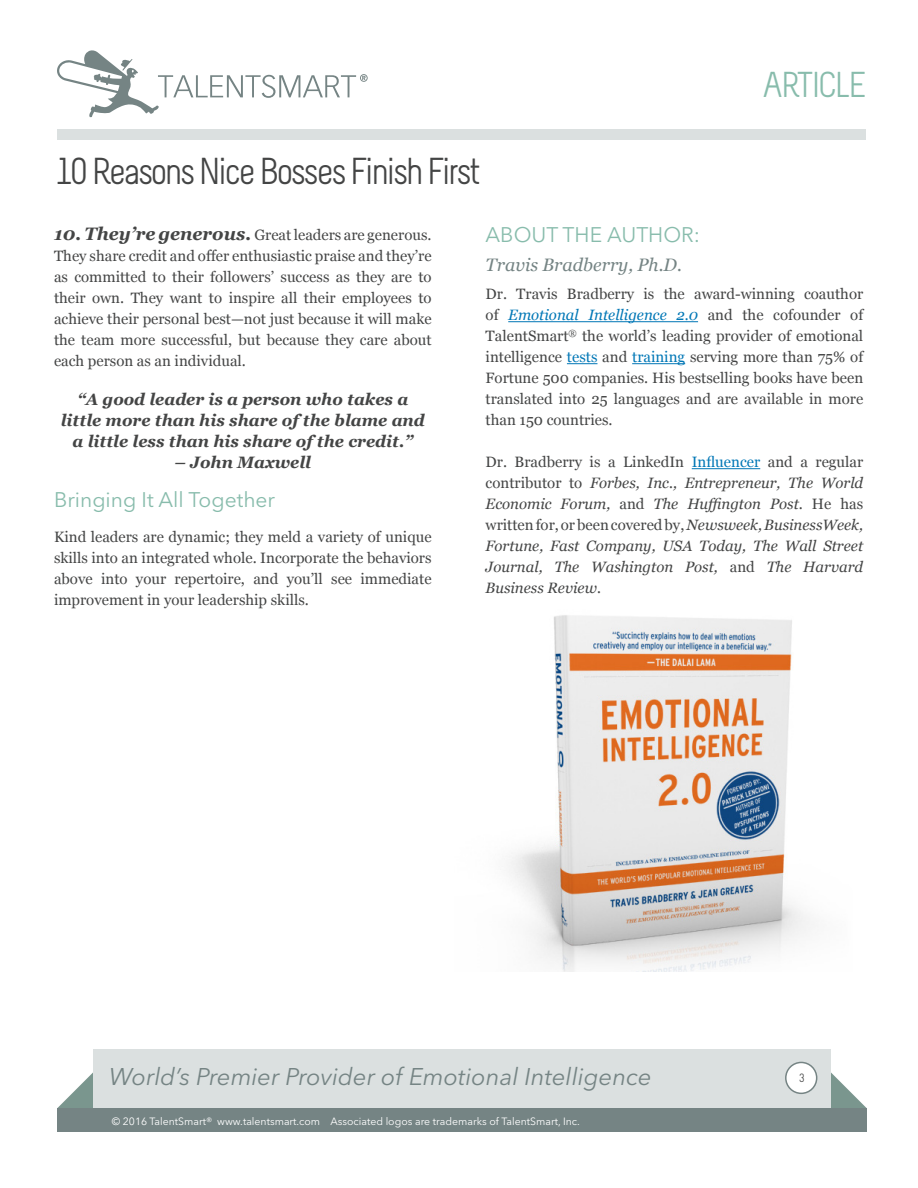
<style>
.page{position:relative;width:918px;height:1188px;background:#fff}
.page>*{position:absolute;margin:0;border:0;box-sizing:border-box;transform-origin:0 0}
.MAIN_HEADING{font:37.5px "Melbourne";letter-spacing:-.05em;color:#444545}
.t1{font:36px "Melbourne";letter-spacing:-.05em;color:#88bcac}
.t2{font:italic 24px "Avenir Next LT Pro";color:#758484}
.SUBHEADING{font:21px "Avenir Next LT Pro";color:#88bcac}
.Small_Callout_Header{font:italic 18px "Georgia";color:#758484}
.SUBHEADING-2{font:italic 700 16.5px/21px "Georgia";color:#444545;text-align:center}
.BODY_COPY{font:15px/21px "Georgia";color:#444545;text-align:justify}
.SUBHEADING-3{font:15px/21px "Georgia";color:#444545;text-align:justify}
.BODY_COPY-2{font:italic 15px/21px "Georgia";color:#444545;text-align:justify}
.Page_Number{font:12px "Melbourne";color:#444545}
.SUBHEADING-4{font:10.5px "Avenir Next LT Pro";color:#fff}
.s1{font-weight:700;font-style:italic;font-size:18px}
.s2{font-style:italic;color:#0077b6}
.s3{color:#0077b6}
.s4{font-style:normal}
.s5{font-style:normal;color:#0077b6}
</style>
<div class="page">
<img style="left:509px;top:615px;width:305px;height:356px">
<div style="left:58px;top:129px;width:808px;height:11px;background:#dbe0e0"></div>
<svg style="left:57px;top:50px;width:311px;height:67px"></svg>
<hr style="left:508px;top:321px;width:190px;height:1px;background:#0077b6">
<hr style="left:567px;top:363px;width:30px;height:1px;background:#0077b6">
<hr style="left:632px;top:363px;width:53px;height:1px;background:#0077b6">
<hr style="left:692px;top:468px;width:68px;height:1px;background:#0077b6">
<div style="left:93px;top:1049px;width:738px;height:75px;background:#dbe0e0"></div>
<svg style="left:57px;top:1072px;width:36px;height:36px"></svg>
<svg style="left:831px;top:1072px;width:36px;height:36px"></svg>
<div style="left:57px;top:1108px;width:810px;height:24px;background:#758484"></div>
<div style="left:786px;top:1062px;width:31px;height:31px;background:#fff;border-radius:50%"></div>
<div style="left:785px;top:1062px;width:32px;height:32px;border:2px solid #758484;border-radius:50%"></div>
<p class="MAIN_HEADING" style="left:56px;top:152px;width:426px">10 Reasons Nice Bosses Finish First</p>
<p class="t1" style="left:762px;top:66px;width:106px">ARTICLE</p>
<p class="SUBHEADING-3" style="left:54px;top:224px;width:379px"><span class="s1">10. They’re generous.</span> Great leaders are generous.<br>They share credit and offer enthusiastic praise and they’re as committed to their followers’ success as they are to their own. They want to inspire all their employees to achieve their personal best—not just because it will make the team more successful, but because they care about each person as an individual.</p>
<p class="SUBHEADING-2" style="left:61px;top:388px;width:366px">“A good leader is a person who takes a little more than his share of the blame and a little less than his share of the credit.”</p>
<p class="SUBHEADING-2" style="left:174px;top:451px;width:138px">– John Maxwell</p>
<p class="SUBHEADING" style="left:54px;top:487px;width:223px">Bringing It All Together</p>
<p class="BODY_COPY" style="left:54px;top:525px;width:379px">Kind leaders are dynamic; they meld a variety of unique skills into an integrated whole. Incorporate the behaviors above into your repertoire, and you’ll see immediate improvement in your leadership skills.</p>
<p class="SUBHEADING" style="left:486px;top:223px;width:216px">ABOUT THE AUTHOR:</p>
<p class="Small_Callout_Header" style="left:486px;top:252px;width:198px">Travis Bradberry, Ph.D.</p>
<p class="BODY_COPY" style="left:486px;top:283px;width:379px">Dr. Travis Bradberry is the award-winning coauthor of <span class="s2">Emotional Intelligence 2.0</span> and the cofounder of TalentSmart<sup>®</sup> the world’s leading provider of emotional intelligence <span class="s3">tests</span> and <span class="s3">training</span> serving more than 75% of Fortune 500 companies. His bestselling books have been translated into 25 languages and are available in more than 150 countries.</p>
<p class="BODY_COPY-2" style="left:486px;top:451px;width:379px"><span class="s4">Dr. Bradberry is a LinkedIn</span> <span class="s5">Influencer</span> <span class="s4">and a regular contributor to</span> Forbes, Inc., Entrepreneur, The World Economic Forum, <span class="s4">and</span> The Huffington Post<span class="s4">. He has written for, or been covered by,</span> Newsweek, BusinessWeek, Fortune, Fast Company, USA Today, The Wall Street Journal, The Washington Post, <span class="s4">and</span> The Harvard Business Review.</p>
<p class="t2" style="left:109px;top:1062px;width:544px">World’s Premier Provider of Emotional Intelligence</p>
<p class="Page_Number" style="left:799px;top:1072px;width:7px">3</p>
<p class="SUBHEADING-4" style="left:112px;top:1115px;width:470px">© 2016 TalentSmart® www.talentsmart.com Associated logos are trademarks of TalentSmart, Inc.</p>
</div>
